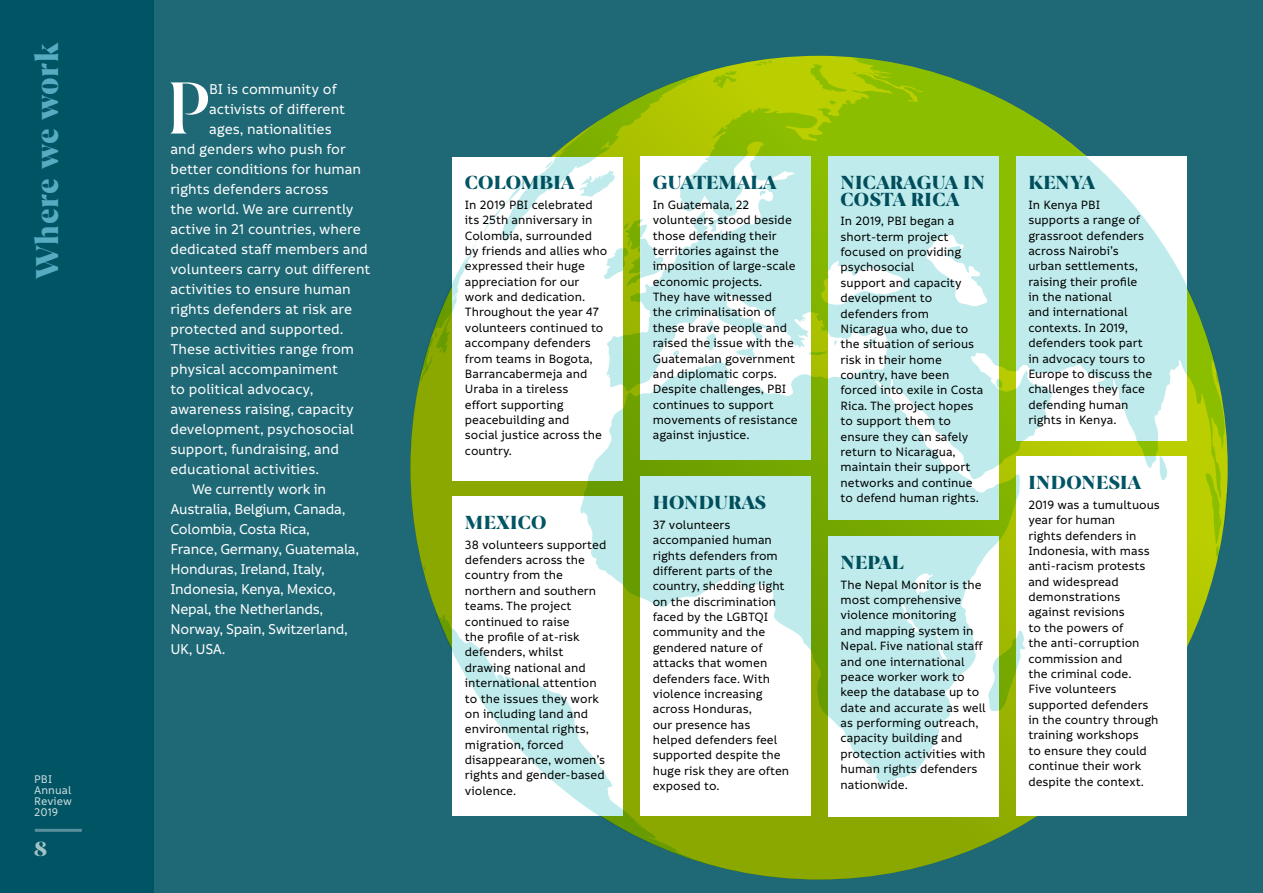
<style>
.page{position:relative;width:1263px;height:893px;background:#fff}
.page>*{position:absolute;margin:0;border:0;box-sizing:border-box;transform-origin:0 0}
.t1{font:600 70.5px "Joane";color:#fff}
.t2{font:900 30px "Joane";color:#58acc2;scale:.95 1}
.t3{font:900 19.5px "Joane";color:#fff}
.t4{font:900 18px/16.5px "Joane";letter-spacing:.005em;color:#005464}
.t5{font:500 15.3px "Informative";color:#fff}
.t6{font:500 15.3px "Informative";letter-spacing:-.02em;color:#fff}
.t7{font:500 12.9px/15.5px "Informative";color:#000}
.t8{font:500 12px/11.2px "Informative";letter-spacing:.01em;color:#fff}
</style>
<div class="page">
<div style="left:153px;top:0;width:1110px;height:893px;background:#1f6876"></div>
<div style="left:0;top:0;width:153px;height:893px;background:#005464"></div>
<div style="left:410px;top:56px;width:818px;height:823px;background:#8aa800;border-radius:50%"></div>
<div style="left:452px;top:157px;width:171px;height:323px;background:#fff"></div>
<div style="left:452px;top:496px;width:171px;height:320px;background:#fff"></div>
<div style="left:828px;top:536px;width:171px;height:280px;background:#fff"></div>
<div style="left:640px;top:476px;width:171px;height:340px;background:#fff"></div>
<div style="left:1016px;top:456px;width:170px;height:360px;background:#fff"></div>
<hr style="left:35px;top:829px;width:47px;height:3px;background:#fff">
<svg style="left:436px;top:612px;width:283px;height:255px"></svg>
<svg style="left:419px;top:135px;width:159px;height:248px"></svg>
<svg style="left:578px;top:56px;width:647px;height:728px"></svg>
<svg style="left:827px;top:100px;width:11px;height:5px"></svg>
<svg style="left:809px;top:64px;width:57px;height:28px;background:#b1ca00"></svg>
<svg style="left:987px;top:630px;width:39px;height:81px"></svg>
<svg style="left:1205px;top:473px;width:23px;height:88px"></svg>
<h2 class="t2" style="left:25px;top:279px;width:251px;rotate:-90deg">Where we work</h2>
<p class="t8" style="left:34px;top:773px;width:40px">PBI<br>Annual<br>Review<br>2019</p>
<h3 class="t3" style="left:34px;top:835px;width:15px">8</h3>
<h1 class="t1" style="left:166px;top:62px;width:45px">P</h1>
<p class="t5" style="left:209px;top:81px;width:129px">BI is community of</p>
<p class="t5" style="left:209px;top:101px;width:138px">activists of different</p>
<p class="t5" style="left:209px;top:121px;width:124px">ages, nationalities</p>
<p class="t5" style="left:170px;top:141px;width:177px">and genders who push for</p>
<p class="t5" style="left:170px;top:161px;width:192px">better conditions for human</p>
<p class="t5" style="left:170px;top:181px;width:160px">rights defenders across</p>
<p class="t5" style="left:170px;top:201px;width:185px">the world. We are currently</p>
<p class="t5" style="left:170px;top:221px;width:192px">active in 21 countries, where</p>
<p class="t5" style="left:170px;top:241px;width:199px">dedicated staff members and</p>
<p class="t5" style="left:170px;top:261px;width:202px">volunteers carry out different</p>
<p class="t5" style="left:170px;top:281px;width:182px">activities to ensure human</p>
<p class="t5" style="left:170px;top:301px;width:183px">rights defenders at risk are</p>
<p class="t5" style="left:170px;top:321px;width:174px">protected and supported.</p>
<p class="t5" style="left:170px;top:341px;width:185px">These activities range from</p>
<p class="t5" style="left:170px;top:361px;width:169px">physical accompaniment</p>
<p class="t5" style="left:170px;top:381px;width:145px">to political advocacy,</p>
<p class="t5" style="left:170px;top:401px;width:185px">awareness raising, capacity</p>
<p class="t5" style="left:170px;top:421px;width:185px">development, psychosocial</p>
<p class="t5" style="left:170px;top:441px;width:170px">support, fundraising, and</p>
<p class="t5" style="left:170px;top:460px;width:150px">educational activities.</p>
<p class="t6" style="left:192px;top:480px;width:136px">We currently work in</p>
<p class="t6" style="left:170px;top:500px;width:177px">Australia, Belgium, Canada,</p>
<p class="t6" style="left:170px;top:520px;width:141px">Colombia, Costa Rica,</p>
<p class="t6" style="left:170px;top:540px;width:190px">France, Germany, Guatemala,</p>
<p class="t6" style="left:170px;top:560px;width:156px">Honduras, Ireland, Italy,</p>
<p class="t6" style="left:170px;top:580px;width:167px">Indonesia, Kenya, Mexico,</p>
<p class="t6" style="left:170px;top:600px;width:154px">Nepal, the Netherlands,</p>
<p class="t6" style="left:170px;top:620px;width:179px">Norway, Spain, Switzerland,</p>
<p class="t5" style="left:170px;top:640px;width:57px">UK, USA.</p>
<h3 class="t4" style="left:465px;top:174px;width:111px">COLOMBIA</h3>
<p class="t7" style="left:465px;top:197px;width:144px">In 2019 PBI celebrated its 25th anniversary in<br>Colombia, surrounded by friends and allies who expressed their huge appreciation for our work and dedication.<br>Throughout the year 47 volunteers continued to accompany defenders from teams in Bogota,<br>Barrancabermeja and<br>Uraba in a tireless<br>effort supporting peacebuilding and<br>social justice across the country.</p>
<h3 class="t4" style="left:465px;top:513px;width:83px">MEXICO</h3>
<p class="t7" style="left:465px;top:537px;width:143px">38 volunteers supported defenders across the country from the northern and southern teams. The project continued to raise<br>the profile of at-risk defenders, whilst drawing national and international attention to the issues they work on including land and environmental rights, migration, forced disappearance, women’s rights and gender-based violence.</p>
<h3 class="t4" style="left:653px;top:174px;width:125px">GUATEMALA</h3>
<p class="t7" style="left:653px;top:197px;width:146px">In Guatemala, 22 volunteers stood beside those defending their territories against the imposition of large-scale economic projects.<br>They have witnessed<br>the criminalisation of these brave people and raised the issue with the<br>Guatemalan government and diplomatic corps.<br>Despite challenges, PBI continues to support movements of resistance against injustice.</p>
<h3 class="t4" style="left:653px;top:494px;width:115px">HONDURAS</h3>
<p class="t7" style="left:653px;top:517px;width:138px">37 volunteers accompanied human rights defenders from different parts of the country, shedding light on the discrimination faced by the LGBTQI community and the gendered nature of attacks that women defenders face. With violence increasing across Honduras,<br>our presence has helped defenders feel supported despite the huge risk they are often exposed to.</p>
<h3 class="t4" style="left:840px;top:174px;width:146px">NICARAGUA IN<br>COSTA RICA</h3>
<p class="t7" style="left:840px;top:214px;width:144px">In 2019, PBI began a short-term project focused on providing psychosocial<br>support and capacity development to defenders from<br>Nicaragua who, due to the situation of serious risk in their home country, have been forced into exile in Costa<br>Rica. The project hopes to support them to ensure they can safely return to Nicaragua, maintain their support networks and continue to defend human rights.</p>
<h3 class="t4" style="left:840px;top:553px;width:65px">NEPAL</h3>
<p class="t7" style="left:840px;top:577px;width:147px">The Nepal Monitor is the most comprehensive violence monitoring<br>and mapping system in<br>Nepal. Five national staff and one international peace worker work to keep the database up to date and accurate as well as performing outreach, capacity building and protection activities with human rights defenders nationwide.</p>
<h3 class="t4" style="left:1028px;top:174px;width:68px">KENYA</h3>
<p class="t7" style="left:1028px;top:197px;width:126px">In Kenya PBI supports a range of grassroot defenders across Nairobi’s urban settlements, raising their profile<br>in the national<br>and international contexts. In 2019, defenders took part in advocacy tours to<br>Europe to discuss the challenges they face defending human rights in Kenya.</p>
<h3 class="t4" style="left:1028px;top:473px;width:114px">INDONESIA</h3>
<p class="t7" style="left:1028px;top:497px;width:133px">2019 was a tumultuous year for human<br>rights defenders in<br>Indonesia, with mass anti-racism protests and widespread demonstrations against revisions<br>to the powers of<br>the anti-corruption commission and<br>the criminal code.<br>Five volunteers supported defenders in the country through training workshops<br>to ensure they could continue their work despite the context.</p>
</div>
